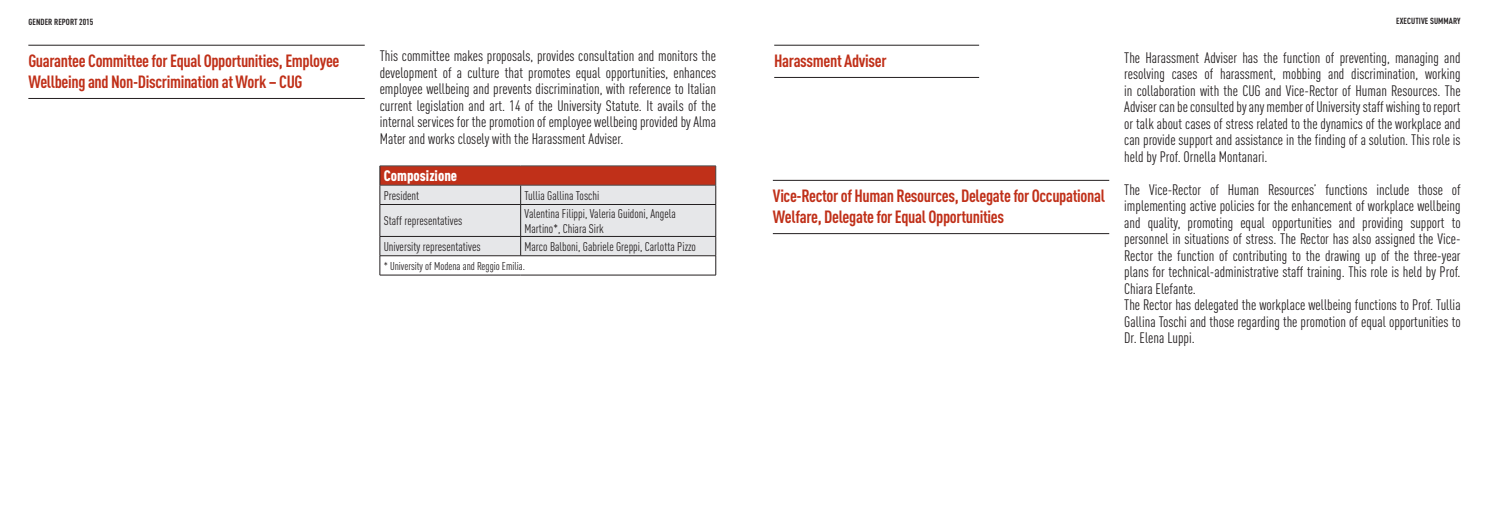
<style>
.page{position:relative;width:1489px;height:525px;background:#fff}
.page>*{position:absolute;margin:0;border:0;box-sizing:border-box;transform-origin:0 0}
.t1{font:700 condensed 17.5px/21px "DINOT";letter-spacing:-.02em;color:#c03019}
.t2{font:condensed 15px/16.5px "DINOT";color:#231f20;text-align:justify}
.t3{font:900 condensed 15px "DINOT";color:#fff}
.t4{font:condensed 12.5px/14.6px "DINOT";color:#231f20}
.t5{font:condensed 11.25px "DINOT";color:#231f20}
.t6{font:700 condensed 8.75px "DINOT";letter-spacing:.01em;color:#231f20}
</style>
<div class="page">
<hr style="left:380px;top:275px;width:140px;height:1px;background:#231f20">
<hr style="left:520px;top:275px;width:196px;height:1px;background:#231f20">
<hr style="left:380px;top:165px;width:140px;height:1px;background:#4e4f50">
<hr style="left:520px;top:165px;width:196px;height:1px;background:#4e4f50">
<svg style="left:379px;top:166px;width:337px;height:109px"></svg>
<hr style="left:380px;top:185px;width:140px;height:1px;background:#4e4f50">
<hr style="left:520px;top:185px;width:196px;height:1px;background:#4e4f50">
<hr style="left:28px;top:45px;width:337px;height:1px;background:#231f20">
<hr style="left:28px;top:98px;width:337px;height:1px;background:#231f20">
<hr style="left:774px;top:45px;width:205px;height:1px;background:#231f20">
<hr style="left:774px;top:77px;width:205px;height:1px;background:#231f20">
<hr style="left:772px;top:180px;width:337px;height:1px;background:#231f20">
<hr style="left:772px;top:233px;width:337px;height:1px;background:#231f20">
<p class="t6" style="left:28px;top:17px;width:66px">GENDER REPORT 2015</p>
<p class="t6" style="left:1395px;top:16px;width:66px">EXECUTIVE SUMMARY</p>
<p class="t2" style="left:380px;top:48px;width:338px">This committee makes proposals, provides consultation and monitors the development of a culture that promotes equal opportunities, enhances employee wellbeing and prevents discrimination, with reference to Italian current legislation and art. 14 of the University Statute. It avails of the internal services for the promotion of employee wellbeing provided by Alma Mater and works closely with the Harassment Adviser.</p>
<p class="t2" style="left:1124px;top:49px;width:338px">The Harassment Adviser has the function of preventing, managing and resolving cases of harassment, mobbing and discrimination, working in collaboration with the CUG and Vice-Rector of Human Resources. The Adviser can be consulted by any member of University staff wishing to report or talk about cases of stress related to the dynamics of the workplace and can provide support and assistance in the finding of a solution. This role is held by Prof. Ornella Montanari.</p>
<p class="t2" style="left:1124px;top:181px;width:338px;text-align:left">The Vice-Rector of Human Resources’ functions include those of implementing active policies for the enhancement of workplace wellbeing and quality, promoting equal opportunities and providing support to personnel in situations of stress. The Rector has also assigned the Vice-Rector the function of contributing to the drawing up of the three-year plans for technical-administrative staff training. This role is held by Prof.<br>Chiara Elefante.<br>The Rector has delegated the workplace wellbeing functions to Prof. Tullia Gallina Toschi and those regarding the promotion of equal opportunities to Dr. Elena Luppi.</p>
<p class="t1" style="left:28px;top:50px;width:312px">Guarantee Committee for Equal Opportunities, Employee<br>Wellbeing and Non-Discrimination at Work – CUG</p>
<p class="t1" style="left:774px;top:50px;width:114px">Harassment Adviser</p>
<p class="t3" style="left:384px;top:166px;width:75px">Composizione</p>
<p class="t4" style="left:384px;top:188px;width:37px">President</p>
<p class="t4" style="left:524px;top:188px;width:76px">Tullia Gallina Toschi</p>
<p class="t4" style="left:384px;top:213px;width:80px">Staff representatives</p>
<p class="t4" style="left:524px;top:206px;width:153px">Valentina Filippi, Valeria Guidoni, Angela<br>Martino*, Chiara Sirk</p>
<p class="t4" style="left:384px;top:239px;width:98px">University representatives</p>
<p class="t4" style="left:524px;top:239px;width:173px">Marco Balboni, Gabriele Greppi, Carlotta Pizzo</p>
<p class="t5" style="left:384px;top:259px;width:143px">* University of Modena and Reggio Emilia.</p>
<p class="t1" style="left:772px;top:185px;width:333px">Vice-Rector of Human Resources, Delegate for Occupational<br>Welfare, Delegate for Equal Opportunities</p>
</div>
